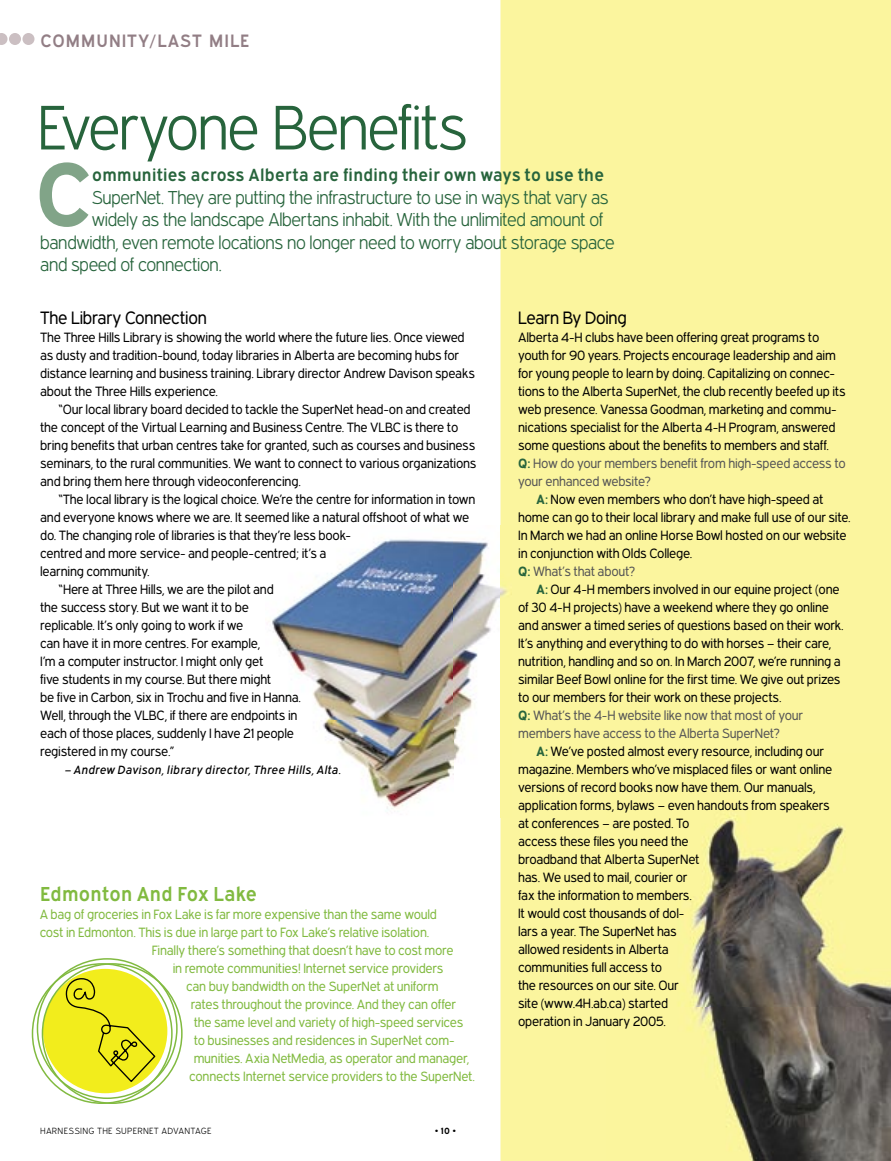
<style>
.page{position:relative;width:891px;height:1161px;background:#fff}
.page>*{position:absolute;margin:0;border:0;box-sizing:border-box;transform-origin:0 0}
.t1{font:700 90px "Expressway";color:#81a488}
.t2{font:300 63px "Expressway";letter-spacing:.005em;color:#27643c}
.t3{font:600 20.25px "Expressway";letter-spacing:.015em;color:#81ba40}
.t4{font:300 18.75px "Expressway";letter-spacing:.015em;color:#27643c}
.t5{font:18px "Expressway";letter-spacing:.02em;color:#000}
.t6{font:600 18px "Expressway";letter-spacing:.06em;color:#927e85}
.t7{font:600 17.7px "Expressway";letter-spacing:.015em;color:#27643c}
.t8{font:13.5px/18px "Expressway";letter-spacing:.03em;color:#000}
.t9{font:13.5px "Expressway";letter-spacing:.03em;color:#81ba40}
.t10{font:13.5px "Expressway";letter-spacing:.025em;color:#565656}
.t11{font:italic 12px "Expressway";letter-spacing:.035em;color:#000}
.t12{font:300 9px "Expressway";letter-spacing:.095em;color:#000}
.s1{font-weight:700;color:#27643c}
.s2{font-weight:700}
</style>
<div class="page">
<div style="left:500px;top:0;width:391px;height:1161px;background:#fbf59e"></div>
<svg style="left:0;top:33px;width:8px;height:12px"></svg>
<div style="left:9px;top:33px;width:12px;height:12px;background:#cbbfc2;border-radius:50%"></div>
<div style="left:22px;top:33px;width:12px;height:12px;background:#cbbfc2;border-radius:50%"></div>
<svg style="left:32px;top:958px;width:151px;height:146px"></svg>
<img style="left:272px;top:526px;width:239px;height:292px">
<img style="left:606px;top:753px;width:285px;height:408px">
<h3 class="t6" style="left:40px;top:31px;width:211px">COMMUNITY/LAST MILE</h3>
<h2 class="t2" style="left:39px;top:93px;width:429px">Everyone Benefits</h2>
<h3 class="t7" style="left:92px;top:165px;width:513px">ommunities across Alberta are finding their own ways to use the</h3>
<h3 class="t4" style="left:92px;top:187px;width:518px">SuperNet. They are putting the infrastructure to use in ways that vary as</h3>
<h3 class="t4" style="left:92px;top:210px;width:512px">widely as the landscape Albertans inhabit. With the unlimited amount of</h3>
<h3 class="t4" style="left:40px;top:232px;width:576px">bandwidth, even remote locations no longer need to worry about storage space</h3>
<h3 class="t4" style="left:40px;top:255px;width:182px">and speed of connection.</h3>
<h3 class="t5" style="left:518px;top:308px;width:109px">Learn By Doing</h3>
<p class="t8" style="left:518px;top:328px;width:302px">Alberta 4-H clubs have been offering great programs to</p>
<p class="t8" style="left:518px;top:346px;width:319px">youth for 90 years. Projects encourage leadership and aim</p>
<p class="t8" style="left:518px;top:364px;width:318px">for young people to learn by doing. Capitalizing on connec-</p>
<p class="t8" style="left:518px;top:382px;width:329px">tions to the Alberta SuperNet, the club recently beefed up its</p>
<p class="t8" style="left:518px;top:400px;width:319px">web presence. Vanessa Goodman, marketing and commu-</p>
<p class="t8" style="left:518px;top:418px;width:318px">nications specialist for the Alberta 4-H Program, answered</p>
<p class="t8" style="left:518px;top:436px;width:312px">some questions about the benefits to members and staff.</p>
<p class="t10" style="left:518px;top:456px;width:329px"><span class="s1">Q:</span> How do your members benefit from high-speed access to</p>
<p class="t10" style="left:518px;top:474px;width:134px">your enhanced website?</p>
<p class="t8" style="left:536px;top:490px;width:288px"><span class="s1">A:</span> Now even members who don’t have high-speed at</p>
<p class="t8" style="left:518px;top:508px;width:333px">home can go to their local library and make full use of our site.</p>
<p class="t8" style="left:518px;top:526px;width:329px">In March we had an online Horse Bowl hosted on our website</p>
<p class="t8" style="left:518px;top:544px;width:175px">in conjunction with Olds College.</p>
<p class="t10" style="left:518px;top:564px;width:118px"><span class="s1">Q:</span> What’s that about?</p>
<p class="t8" style="left:536px;top:580px;width:304px"><span class="s1">A:</span> Our 4-H members involved in our equine project (one</p>
<p class="t8" style="left:518px;top:598px;width:312px">of 30 4-H projects) have a weekend where they go online</p>
<p class="t8" style="left:518px;top:616px;width:327px">and answer a timed series of questions based on their work.</p>
<p class="t8" style="left:518px;top:634px;width:314px">It’s anything and everything to do with horses – their care,</p>
<p class="t8" style="left:518px;top:652px;width:324px">nutrition, handling and so on. In March 2007, we’re running a</p>
<p class="t8" style="left:518px;top:670px;width:323px">similar Beef Bowl online for the first time. We give out prizes</p>
<p class="t8" style="left:518px;top:688px;width:264px">to our members for their work on these projects.</p>
<p class="t10" style="left:518px;top:708px;width:286px"><span class="s1">Q:</span> What’s the 4-H website like now that most of your</p>
<p class="t10" style="left:518px;top:726px;width:263px">members have access to the Alberta SuperNet?</p>
<p class="t8" style="left:536px;top:742px;width:289px"><span class="s1">A:</span> We’ve posted almost every resource, including our</p>
<p class="t8" style="left:518px;top:760px;width:315px">magazine. Members who’ve misplaced files or want online</p>
<p class="t8" style="left:518px;top:778px;width:298px">versions of record books now have them. Our manuals,</p>
<p class="t8" style="left:518px;top:796px;width:313px">application forms, bylaws – even handouts from speakers</p>
<p class="t8" style="left:518px;top:814px;width:172px">at conferences – are posted. To</p>
<p class="t8" style="left:518px;top:832px;width:171px">access these files you need the</p>
<p class="t8" style="left:518px;top:850px;width:182px">broadband that Alberta SuperNet</p>
<p class="t8" style="left:518px;top:868px;width:170px">has. We used to mail, courier or</p>
<p class="t8" style="left:518px;top:886px;width:175px">fax the information to members.</p>
<p class="t8" style="left:518px;top:904px;width:167px">It would cost thousands of dol-</p>
<p class="t8" style="left:518px;top:922px;width:160px">lars a year. The SuperNet has</p>
<p class="t8" style="left:518px;top:940px;width:152px">allowed residents in Alberta</p>
<p class="t8" style="left:518px;top:958px;width:145px">communities full access to</p>
<p class="t8" style="left:518px;top:976px;width:162px">the resources on our site. Our</p>
<p class="t8" style="left:518px;top:994px;width:151px">site (www.4H.ab.ca) started</p>
<p class="t8" style="left:518px;top:1012px;width:149px">operation in January 2005.</p>
<h1 class="t1" style="left:38px;top:142px;width:55px">C</h1>
<h3 class="t5" style="left:41px;top:308px;width:168px">The Library Connection</h3>
<p class="t8" style="left:41px;top:328px;width:436px">The Three Hills Library is showing the world where the future lies. Once viewed as dusty and tradition-bound, today libraries in Alberta are becoming hubs for distance learning and business training. Library director Andrew Davison speaks about the Three Hills experience.</p>
<p class="t8" style="left:41px;top:400px;width:437px;text-indent:18px">“Our local library board decided to tackle the SuperNet head-on and created the concept of the Virtual Learning and Business Centre. The VLBC is there to bring benefits that urban centres take for granted, such as courses and business seminars, to the rural communities. We want to connect to various organizations and bring them here through videoconferencing.</p>
<p class="t8" style="left:59px;top:490px;width:418px">“The local library is the logical choice. We’re the centre for information in town</p>
<p class="t8" style="left:41px;top:508px;width:430px">and everyone knows where we are. It seemed like a natural offshoot of what we</p>
<p class="t8" style="left:41px;top:526px;width:312px">do. The changing role of libraries is that they’re less book-</p>
<p class="t8" style="left:41px;top:544px;width:287px">centred and more service- and people-centred; it’s a</p>
<p class="t8" style="left:41px;top:562px;width:111px">learning community.</p>
<p class="t8" style="left:59px;top:580px;width:217px">“Here at Three Hills, we are the pilot and</p>
<p class="t8" style="left:41px;top:598px;width:210px">the success story. But we want it to be</p>
<p class="t8" style="left:41px;top:616px;width:204px">replicable. It’s only going to work if we</p>
<p class="t8" style="left:41px;top:634px;width:221px">can have it in more centres. For example,</p>
<p class="t8" style="left:41px;top:652px;width:224px">I’m a computer instructor. I might only get</p>
<p class="t8" style="left:41px;top:670px;width:232px">five students in my course. But there might</p>
<p class="t8" style="left:41px;top:688px;width:262px">be five in Carbon, six in Trochu and five in Hanna.</p>
<p class="t8" style="left:41px;top:706px;width:258px">Well, through the VLBC, if there are endpoints in</p>
<p class="t8" style="left:41px;top:724px;width:255px">each of those places, suddenly I have 21 people</p>
<p class="t8" style="left:41px;top:742px;width:135px">registered in my course.”</p>
<p class="t11" style="left:65px;top:763px;width:278px">– Andrew Davison, library director, Three Hills, Alta.</p>
<h3 class="t3" style="left:40px;top:882px;width:219px">Edmonton And Fox Lake</h3>
<p class="t9" style="left:40px;top:906px;width:398px">A bag of groceries in Fox Lake is far more expensive than the same would</p>
<p class="t9" style="left:40px;top:924px;width:391px">cost in Edmonton. This is due in large part to Fox Lake’s relative isolation.</p>
<p class="t9" style="left:152px;top:942px;width:303px">Finally there’s something that doesn’t have to cost more</p>
<p class="t9" style="left:173px;top:960px;width:272px">in remote communities! Internet service providers</p>
<p class="t9" style="left:187px;top:978px;width:253px">can buy bandwidth on the SuperNet at uniform</p>
<p class="t9" style="left:191px;top:996px;width:266px">rates throughout the province. And they can offer</p>
<p class="t9" style="left:194px;top:1014px;width:271px">the same level and variety of high-speed services</p>
<p class="t9" style="left:194px;top:1032px;width:262px">to businesses and residences in SuperNet com-</p>
<p class="t9" style="left:194px;top:1050px;width:276px">munities. Axia NetMedia, as operator and manager,</p>
<p class="t9" style="left:190px;top:1068px;width:287px">connects Internet service providers to the SuperNet.</p>
<p class="t12" style="left:40px;top:1126px;width:172px">HARNESSING THE SUPERNET ADVANTAGE</p>
<p class="t12" style="left:435px;top:1126px;width:22px">• <span class="s2">10</span> •</p>
</div>
